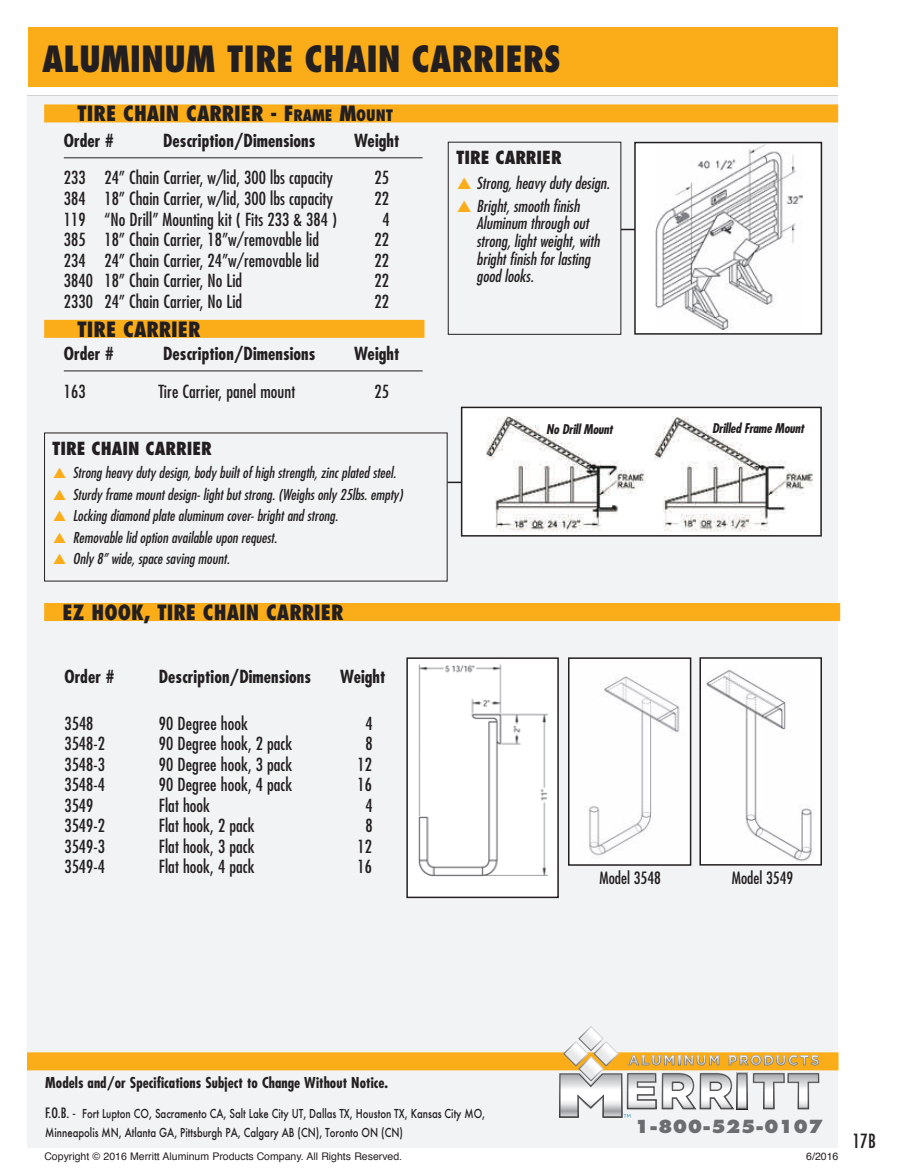
<style>
.page{position:relative;width:905px;height:1175px;background:#fff}
.page>*{position:absolute;margin:0;border:0;box-sizing:border-box;transform-origin:0 0}
.t1{font:800 condensed 35.1px "Futura";color:#231f20}
.t2{font:800 condensed 20.55px "Futura";color:#231f20}
.t3{font:condensed 19.05px "Futura";color:#231f20}
.t4{font:condensed 17.55px "Futura";letter-spacing:.005em;color:#231f20}
.t5{font:700 condensed 17.55px "Futura";letter-spacing:.005em;color:#231f20}
.t6{font:800 condensed 17.55px "Futura";color:#231f20}
.t7{font:800 17.55px "Futura";letter-spacing:.01em;color:#6c6d70}
.t8{font:condensed 16.5px "Futura";color:#231f20}
.t9{font:italic condensed 16.05px/17.5px "Futura";color:#231f20}
.t10{font:italic condensed 14.7px "Futura";color:#231f20}
.t11{font:700 condensed 14.7px "Futura";letter-spacing:.005em;color:#231f20}
.t12{font:italic 700 condensed 13.05px "Futura";color:#231f20}
.t13{font:500 12px/19.4px "Futura";color:#231f20;scale:.8 1}
.t14{font:10.5px "Helvetica";color:#231f20}
.s1{font-size:15.45px}
.s2{color:#faad19}
.s3{font-weight:400;font-stretch:condensed;font-size:13.95px}
</style>
<div class="page">
<div style="left:27px;top:96px;width:811px;height:963px;background:#f2f3f4"></div>
<div style="left:29px;top:27px;width:809px;height:59px;background:#faad19"></div>
<div style="left:44px;top:603px;width:796px;height:18px;background:#faad19"></div>
<hr style="left:447px;top:481px;width:30px;height:2px;background:#231f20">
<div style="left:461px;top:407px;width:360px;height:129px;background:#fff"></div>
<img style="left:486px;top:417px;width:326px;height:115px">
<div style="left:461px;top:406px;width:360px;height:130px;border:2px solid #231f20"></div>
<svg style="left:621px;top:229px;width:13px;height:1px"></svg>
<div style="left:448px;top:142px;width:173px;height:193px;border:1px solid #231f20"></div>
<div style="left:635px;top:142px;width:186px;height:192px;background:#fff"></div>
<img style="left:655px;top:145px;width:147px;height:185px">
<div style="left:634px;top:142px;width:188px;height:193px;border:2px solid #231f20"></div>
<hr style="left:64px;top:157px;width:358px;height:1px;background:#231f20">
<hr style="left:64px;top:370px;width:358px;height:1px;background:#231f20">
<div style="left:44px;top:320px;width:380px;height:18px;background:#faad19"></div>
<div style="left:44px;top:104px;width:794px;height:18px;background:#faad19"></div>
<img style="left:571px;top:660px;width:117px;height:202px">
<div style="left:568px;top:657px;width:123px;height:208px;border:2px solid #231f20"></div>
<img style="left:702px;top:660px;width:117px;height:202px">
<div style="left:699px;top:657px;width:123px;height:208px;border:2px solid #231f20"></div>
<div style="left:407px;top:658px;width:151px;height:239px;background:#fff"></div>
<img style="left:419px;top:664px;width:130px;height:212px">
<div style="left:406px;top:657px;width:153px;height:241px;border:2px solid #231f20"></div>
<div style="left:27px;top:1046px;width:811px;height:101px;background:#f2f3f4"></div>
<div style="left:27px;top:1052px;width:811px;height:18px;background:#faad19"></div>
<svg style="left:559px;top:1026px;width:260px;height:91px"></svg>
<h1 class="t1" style="left:42px;top:37px;width:520px">ALUMINUM TIRE CHAIN CARRIERS</h1>
<p class="t2" style="left:77px;top:101px;width:317px">TIRE CHAIN CARRIER - F<span class="s1">RAME</span> M<span class="s1">OUNT</span></p>
<p class="t5" style="left:64px;top:130px;width:52px">Order #</p>
<p class="t5" style="left:163px;top:130px;width:154px">Description/Dimensions</p>
<p class="t5" style="left:354px;top:130px;width:47px">Weight</p>
<p class="t4" style="left:64px;top:167px;width:271px">233 24” Chain Carrier, w/lid, 300 lbs capacity</p>
<p class="t4" style="left:374px;top:167px;width:16px">25</p>
<p class="t4" style="left:64px;top:188px;width:271px">384 18” Chain Carrier, w/lid, 300 lbs capacity</p>
<p class="t4" style="left:374px;top:188px;width:16px">22</p>
<p class="t4" style="left:64px;top:208px;width:275px">119 “No Drill” Mounting kit ( Fits 233 &amp; 384 )</p>
<p class="t4" style="left:382px;top:208px;width:9px">4</p>
<p class="t4" style="left:64px;top:229px;width:257px">385 18” Chain Carrier, 18”w/removable lid</p>
<p class="t4" style="left:374px;top:229px;width:16px">22</p>
<p class="t4" style="left:64px;top:249px;width:257px">234 24” Chain Carrier, 24”w/removable lid</p>
<p class="t4" style="left:374px;top:249px;width:16px">22</p>
<p class="t4" style="left:64px;top:270px;width:180px">3840 18” Chain Carrier, No Lid</p>
<p class="t4" style="left:374px;top:270px;width:16px">22</p>
<p class="t4" style="left:64px;top:290px;width:180px">2330 24” Chain Carrier, No Lid</p>
<p class="t4" style="left:374px;top:290px;width:16px">22</p>
<p class="t5" style="left:64px;top:343px;width:52px">Order #</p>
<p class="t5" style="left:163px;top:343px;width:154px">Description/Dimensions</p>
<p class="t5" style="left:354px;top:343px;width:47px">Weight</p>
<p class="t4" style="left:64px;top:380px;width:23px">163</p>
<p class="t4" style="left:158px;top:380px;width:138px">Tire Carrier, panel mount</p>
<p class="t4" style="left:374px;top:380px;width:16px">25</p>
<p class="t2" style="left:77px;top:316px;width:125px">TIRE CARRIER</p>
<p class="t6" style="left:52px;top:437px;width:161px">TIRE CHAIN CARRIER</p>
<p class="t10" style="left:53px;top:464px;width:347px"><span class="s2">▲</span> Strong heavy duty design,body builtofhigh strength,zincplated steel.</p>
<p class="t10" style="left:53px;top:485px;width:354px"><span class="s2">▲</span> Sturdy frame mountdesign-lightbutstrong.(Weighsonly 25lbs.empty)</p>
<p class="t10" style="left:53px;top:507px;width:289px"><span class="s2">▲</span> Locking diamond plate aluminum cover-brightand strong.</p>
<p class="t10" style="left:53px;top:528px;width:228px"><span class="s2">▲</span> Removable lid option available upon request.</p>
<p class="t10" style="left:53px;top:550px;width:181px"><span class="s2">▲</span> Only 8”wide,space saving mount.</p>
<p class="t2" style="left:62px;top:599px;width:282px">EZ HOOK, TIRE CHAIN CARRIER</p>
<p class="t5" style="left:64px;top:665px;width:52px">Order #</p>
<p class="t5" style="left:159px;top:665px;width:154px">Description/Dimensions</p>
<p class="t5" style="left:340px;top:665px;width:47px">Weight</p>
<p class="t4" style="left:64px;top:712px;width:31px">3548</p>
<p class="t4" style="left:159px;top:712px;width:91px">90 Degree hook</p>
<p class="t4" style="left:365px;top:712px;width:9px">4</p>
<p class="t4" style="left:64px;top:733px;width:42px">3548-2</p>
<p class="t4" style="left:159px;top:733px;width:135px">90 Degree hook, 2 pack</p>
<p class="t4" style="left:365px;top:733px;width:9px">8</p>
<p class="t4" style="left:64px;top:753px;width:42px">3548-3</p>
<p class="t4" style="left:159px;top:753px;width:135px">90 Degree hook, 3 pack</p>
<p class="t4" style="left:357px;top:753px;width:16px">12</p>
<p class="t4" style="left:64px;top:774px;width:42px">3548-4</p>
<p class="t4" style="left:159px;top:774px;width:135px">90 Degree hook, 4 pack</p>
<p class="t4" style="left:357px;top:774px;width:16px">16</p>
<p class="t4" style="left:64px;top:794px;width:31px">3549</p>
<p class="t4" style="left:159px;top:794px;width:53px">Flat hook</p>
<p class="t4" style="left:365px;top:794px;width:9px">4</p>
<p class="t4" style="left:64px;top:815px;width:42px">3549-2</p>
<p class="t4" style="left:159px;top:815px;width:97px">Flat hook, 2 pack</p>
<p class="t4" style="left:365px;top:815px;width:9px">8</p>
<p class="t4" style="left:64px;top:835px;width:42px">3549-3</p>
<p class="t4" style="left:159px;top:835px;width:97px">Flat hook, 3 pack</p>
<p class="t4" style="left:357px;top:835px;width:16px">12</p>
<p class="t4" style="left:64px;top:856px;width:42px">3549-4</p>
<p class="t4" style="left:159px;top:856px;width:97px">Flat hook, 4 pack</p>
<p class="t4" style="left:357px;top:856px;width:16px">16</p>
<p class="t6" style="left:456px;top:146px;width:107px">TIRE CARRIER</p>
<p class="t9" style="left:457px;top:174px;width:157px"><span class="s2">▲</span> Strong,heavy duty design.</p>
<p class="t9" style="left:476px;top:197px;width:128px;text-indent:-19px"><span class="s2">▲</span> Bright,smooth finish<br>Aluminum through out strong,lightweight,with brightfinish forlasting good looks.</p>
<p class="t12" style="left:546px;top:420px;width:71px">No DrillMount</p>
<p class="t12" style="left:712px;top:420px;width:96px">Drilled FrameMount</p>
<p class="t8" style="left:599px;top:867px;width:63px">Model 3548</p>
<p class="t8" style="left:731px;top:867px;width:63px">Model 3549</p>
<p class="t11" style="left:45px;top:1073px;width:344px">Models and/or Specifications Subject to Change Without Notice.</p>
<p class="t13" style="left:45px;top:1103px;width:551px"><span class="s3">F.O.B. -</span> Fort Lupton CO, Sacramento CA, Salt Lake City UT, Dallas TX, Houston TX, Kansas City MO,<br>Minneapolis MN, Atlanta GA, Pittsburgh PA, Calgary AB (CN), Toronto ON (CN)</p>
<p class="t14" style="left:44px;top:1148px;width:362px">!"#$%&amp;'()*+*,-./*01%%&amp;))*2345&amp;645*7%"849): !"5#;6$&lt;*233*=&amp;'():*=1:1%&gt;18&lt;*</p>
<p class="t14" style="left:806px;top:1148px;width:37px">/?,-./*</p>
<p class="t7" style="left:634px;top:1114px;width:190px">1-800-525-0107</p>
<p class="t3" style="left:852px;top:1129px;width:25px">17B</p>
</div>
